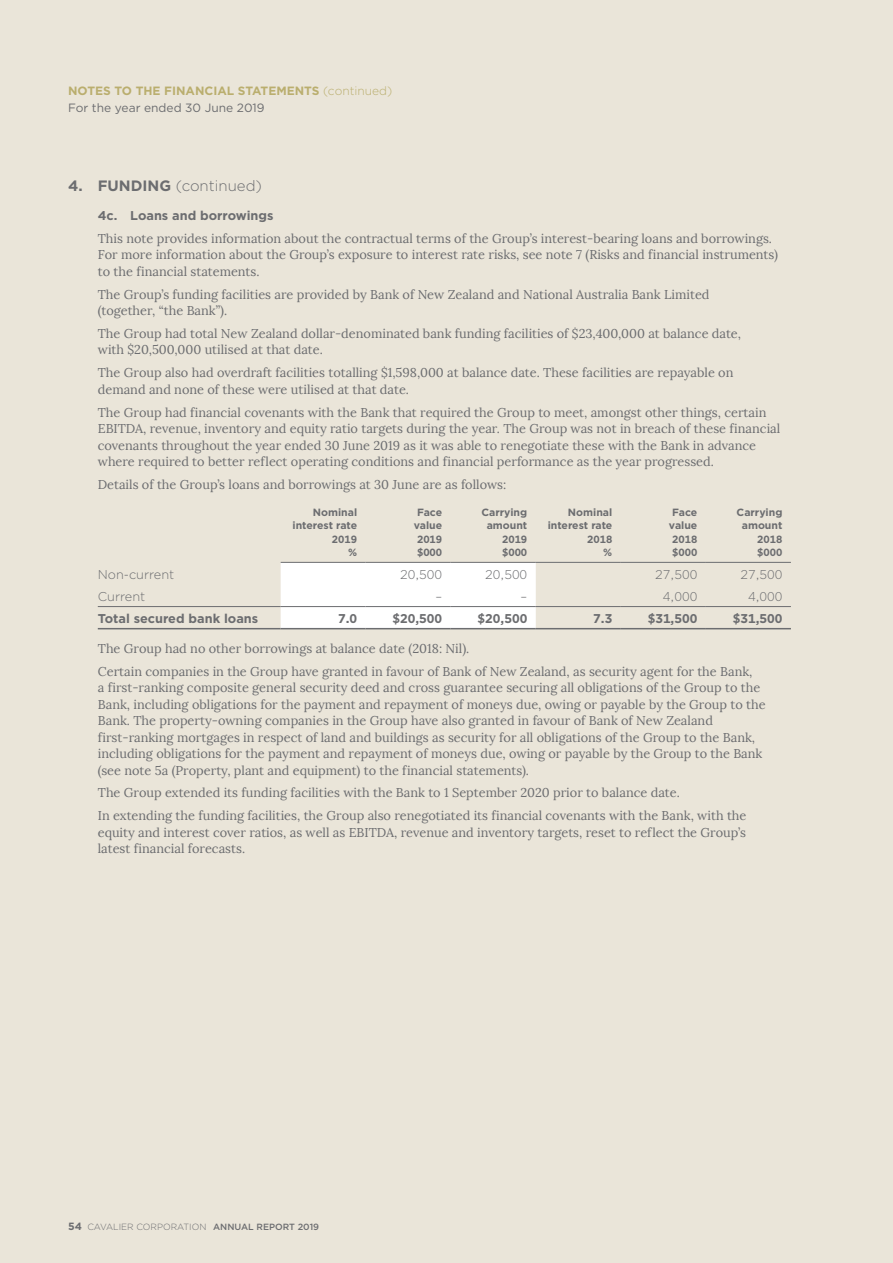
<style>
.page{position:relative;width:893px;height:1263px;background:#eae5d9}
.page>*{position:absolute;margin:0;border:0;box-sizing:border-box;transform-origin:0 0}
.t1{font:300 15px "Gotham";color:#6c6d70}
.t2{font:12.75px/16.5px "Lora";color:#6c6d70}
.t3{font:700 12.75px "Gotham";color:#6c6d70}
.t4{font:300 12.75px "Gotham";color:#6c6d70}
.t5{font:700 12px/17.5px "Gotham";color:#baae6e}
.t6{font:700 10.5px/13.5px "Gotham";color:#6c6d70;text-align:right}
.t7{font:300 9px "Gotham";color:#6c6d70}
.s1{font-weight:300}
.s2{font-weight:400;color:#6c6d70}
.s3{font-weight:700}
.s4{font-weight:700;font-size:10.5px}
.s5{font-weight:500}
</style>
<div class="page">
<div style="left:281px;top:563px;width:255px;height:65px;background:#fff"></div>
<hr style="left:281px;top:562px;width:85px;height:1px;background:#6c6d70">
<hr style="left:366px;top:562px;width:85px;height:1px;background:#6c6d70">
<hr style="left:451px;top:562px;width:85px;height:1px;background:#6c6d70">
<hr style="left:536px;top:562px;width:85px;height:1px;background:#6c6d70">
<hr style="left:621px;top:562px;width:85px;height:1px;background:#6c6d70">
<hr style="left:706px;top:562px;width:85px;height:1px;background:#6c6d70">
<hr style="left:98px;top:606px;width:183px;height:1px;background:#6c6d70">
<hr style="left:281px;top:606px;width:85px;height:1px;background:#6c6d70">
<hr style="left:366px;top:606px;width:85px;height:1px;background:#6c6d70">
<hr style="left:451px;top:606px;width:85px;height:1px;background:#6c6d70">
<hr style="left:536px;top:606px;width:85px;height:1px;background:#6c6d70">
<hr style="left:621px;top:606px;width:85px;height:1px;background:#6c6d70">
<hr style="left:706px;top:606px;width:85px;height:1px;background:#6c6d70">
<hr style="left:98px;top:628px;width:183px;height:1px;background:#6c6d70">
<hr style="left:281px;top:628px;width:85px;height:1px;background:#6c6d70">
<hr style="left:366px;top:628px;width:85px;height:1px;background:#6c6d70">
<hr style="left:451px;top:628px;width:85px;height:1px;background:#6c6d70">
<hr style="left:536px;top:628px;width:85px;height:1px;background:#6c6d70">
<hr style="left:621px;top:628px;width:85px;height:1px;background:#6c6d70">
<hr style="left:706px;top:628px;width:85px;height:1px;background:#6c6d70">
<p class="t5" style="left:68px;top:82px;width:326px">NOTES TO THE FINANCIAL STATEMENTS <span class="s1">(continued)<br></span><span class="s2">For the year ended 30 June 2019</span></p>
<p class="t1" style="left:68px;top:176px;width:196px"><span class="s3">4. FUNDING</span> (continued)</p>
<p class="t3" style="left:98px;top:207px;width:177px">4c. Loans and borrowings</p>
<p class="t2" style="left:98px;top:230px;width:682px">This note provides information about the contractual terms of the Group’s interest-bearing loans and borrowings.<br>For more information about the Group’s exposure to interest rate risks, see note 7 (Risks and financial instruments) to the financial statements.</p>
<p class="t2" style="left:98px;top:286px;width:613px">The Group’s funding facilities are provided by Bank of New Zealand and National Australia Bank Limited (together, “the Bank”).</p>
<p class="t2" style="left:98px;top:325px;width:645px">The Group had total New Zealand dollar-denominated bank funding facilities of $23,400,000 at balance date, with $20,500,000 utilised at that date.</p>
<p class="t2" style="left:98px;top:365px;width:637px">The Group also had overdraft facilities totalling $1,598,000 at balance date. These facilities are repayable on demand and none of these were utilised at that date.</p>
<p class="t2" style="left:98px;top:404px;width:684px">The Group had financial covenants with the Bank that required the Group to meet, amongst other things, certain EBITDA, revenue, inventory and equity ratio targets during the year. The Group was not in breach of these financial covenants throughout the year ended 30 June 2019 as it was able to renegotiate these with the Bank in advance where required to better reflect operating conditions and financial performance as the year progressed.</p>
<p class="t2" style="left:98px;top:476px;width:410px">Details of the Group’s loans and borrowings at 30 June are as follows:</p>
<p class="t6" style="left:293px;top:505px;width:66px">Nominal interest rate<br>2019<br>%</p>
<p class="t6" style="left:414px;top:505px;width:30px;text-align:center">Face value<br>2019 $000</p>
<p class="t6" style="left:481px;top:505px;width:47px">Carrying amount<br>2019 $000</p>
<p class="t6" style="left:548px;top:505px;width:66px">Nominal interest rate<br>2018<br>%</p>
<p class="t6" style="left:669px;top:505px;width:30px;text-align:center">Face value<br>2018 $000</p>
<p class="t6" style="left:737px;top:505px;width:47px">Carrying amount<br>2018 $000</p>
<p class="t4" style="left:98px;top:566px;width:78px">Non-current</p>
<p class="t4" style="left:400px;top:566px;width:44px">20,500</p>
<p class="t4" style="left:485px;top:566px;width:44px">20,500</p>
<p class="t4" style="left:655px;top:566px;width:44px">27,500</p>
<p class="t4" style="left:740px;top:566px;width:44px">27,500</p>
<p class="t4" style="left:98px;top:588px;width:49px">Current</p>
<p class="t4" style="left:435px;top:588px;width:8px">–</p>
<p class="t4" style="left:521px;top:588px;width:8px">–</p>
<p class="t4" style="left:663px;top:588px;width:36px">4,000</p>
<p class="t4" style="left:748px;top:588px;width:36px">4,000</p>
<p class="t3" style="left:98px;top:610px;width:162px">Total secured bank loans</p>
<p class="t3" style="left:338px;top:610px;width:21px">7.0</p>
<p class="t3" style="left:393px;top:610px;width:51px">$20,500</p>
<p class="t3" style="left:478px;top:610px;width:51px">$20,500</p>
<p class="t3" style="left:593px;top:610px;width:21px">7.3</p>
<p class="t3" style="left:648px;top:610px;width:51px">$31,500</p>
<p class="t3" style="left:733px;top:610px;width:51px">$31,500</p>
<p class="t2" style="left:98px;top:637px;width:656px;line-height:22.8px">The Group had no other borrowings at balance date (2018: Nil).<br>Certain companies in the Group have granted in favour of Bank of New Zealand, as security agent for the Bank,</p>
<p class="t2" style="left:98px;top:679px;width:669px">a first-ranking composite general security deed and cross guarantee securing all obligations of the Group to the Bank, including obligations for the payment and repayment of moneys due, owing or payable by the Group to the Bank. The property-owning companies in the Group have also granted in favour of Bank of New Zealand first-ranking mortgages in respect of land and buildings as security for all obligations of the Group to the Bank, including obligations for the payment and repayment of moneys due, owing or payable by the Group to the Bank (see note 5a (Property, plant and equipment) to the financial statements).</p>
<p class="t2" style="left:98px;top:782px;width:650px;line-height:22.8px">The Group extended its funding facilities with the Bank to 1 September 2020 prior to balance date.<br>In extending the funding facilities, the Group also renegotiated its financial covenants with the Bank, with the</p>
<p class="t2" style="left:98px;top:824px;width:650px">equity and interest cover ratios, as well as EBITDA, revenue and inventory targets, reset to reflect the Group’s latest financial forecasts.</p>
<p class="t7" style="left:68px;top:1221px;width:253px"><span class="s4">54</span> CAVALIER CORPORATION <span class="s5">ANNUAL REPORT 2019</span></p>
</div>
